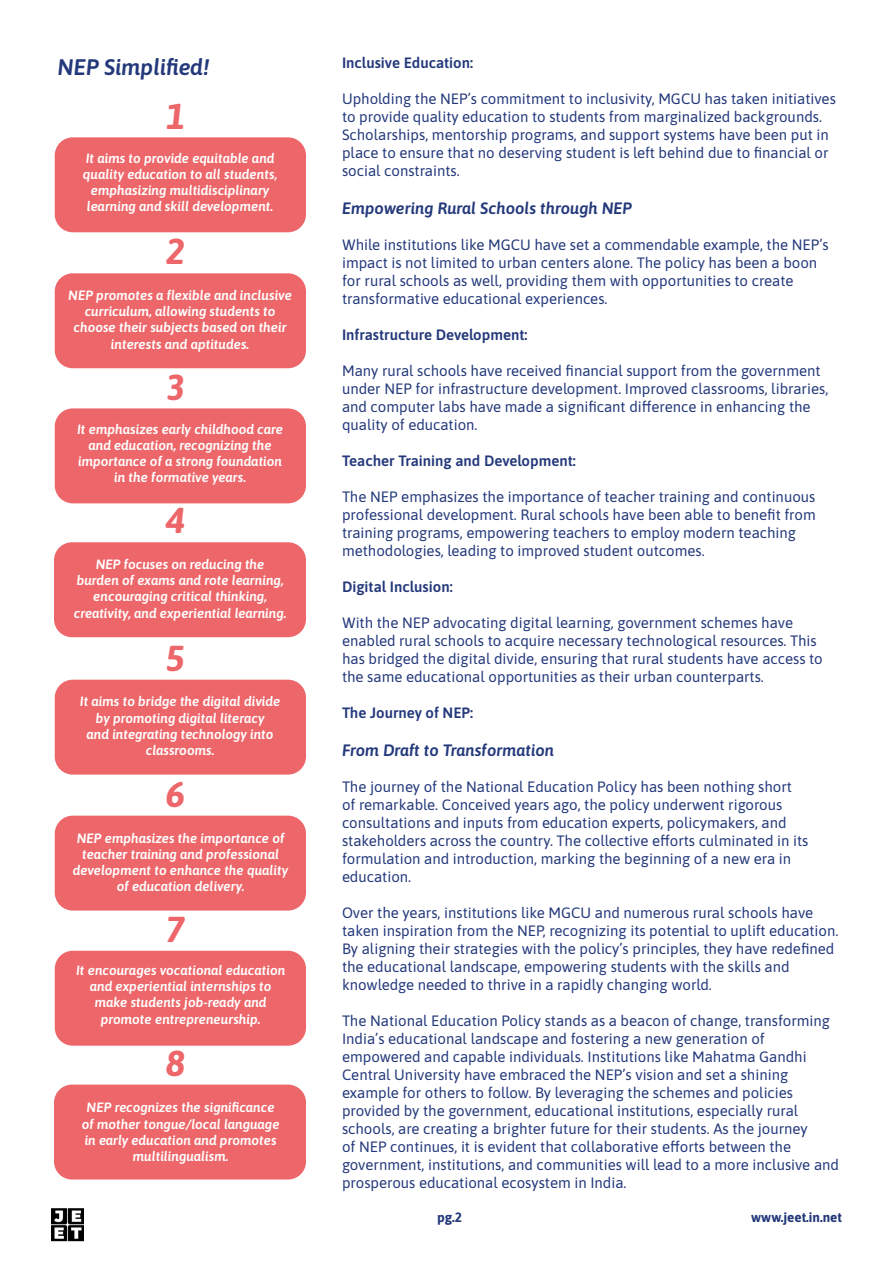
<style>
.page{position:relative;width:893px;height:1263px;background:#fff}
.page>*{position:absolute;margin:0;border:0;box-sizing:border-box;transform-origin:0 0}
.t1{font:italic 36px "Asap";color:#ed6669}
.t2{font:italic 22.5px "Asap";color:#24397b}
.t3{font:italic 16.5px "Asap";color:#24397b}
.t4{font:15px/18px "Asap";color:#24397b}
.t5{font:italic 13.5px/16.2px "Asap";color:#fff;text-align:center}
.t6{font:13.5px "Asap";color:#24397b}
</style>
<div class="page">
<img style="left:51px;top:1209px;width:32px;height:33px">
<div style="left:55px;top:137px;width:251px;height:95px;background:#ed6669;border-radius:18px"></div>
<div style="left:55px;top:680px;width:251px;height:95px;background:#ed6669;border-radius:18px"></div>
<div style="left:55px;top:273px;width:251px;height:95px;background:#ed6669;border-radius:18px"></div>
<div style="left:55px;top:816px;width:251px;height:94px;background:#ed6669;border-radius:18px"></div>
<div style="left:55px;top:408px;width:251px;height:95px;background:#ed6669;border-radius:18px"></div>
<div style="left:55px;top:951px;width:251px;height:95px;background:#ed6669;border-radius:18px"></div>
<div style="left:54px;top:542px;width:252px;height:95px;background:#ed6669;border-radius:18px"></div>
<div style="left:54px;top:1084px;width:252px;height:95px;background:#ed6669;border-radius:18px"></div>
<p class="t2" style="left:58px;top:52px;width:154px">NEP Simplified!</p>
<p class="t1" style="left:166px;top:91px;width:21px">1</p>
<p class="t5" style="left:83px;top:149px;width:196px">It aims to provide equitable and quality education to all students, emphasizing multidisciplinary learning and skill development.</p>
<p class="t1" style="left:166px;top:227px;width:21px">2</p>
<p class="t5" style="left:68px;top:287px;width:225px">NEP promotes a flexible and inclusive curriculum, allowing students to choose their subjects based on their interests and aptitudes.</p>
<p class="t1" style="left:166px;top:362px;width:21px">3</p>
<p class="t5" style="left:77px;top:420px;width:208px">It emphasizes early childhood care and education, recognizing the importance of a strong foundation in the formative years.</p>
<p class="t1" style="left:166px;top:496px;width:21px">4</p>
<p class="t5" style="left:74px;top:555px;width:214px">NEP focuses on reducing the burden of exams and rote learning, encouraging critical thinking, creativity, and experiential learning.</p>
<p class="t1" style="left:166px;top:633px;width:21px">5</p>
<p class="t5" style="left:80px;top:693px;width:202px">It aims to bridge the digital divide by promoting digital literacy<br>and integrating technology into classrooms.</p>
<p class="t1" style="left:166px;top:769px;width:21px">6</p>
<p class="t5" style="left:73px;top:829px;width:217px">NEP emphasizes the importance of teacher training and professional development to enhance the quality of education delivery.</p>
<p class="t1" style="left:166px;top:904px;width:21px">7</p>
<p class="t5" style="left:76px;top:961px;width:211px">It encourages vocational education and experiential internships to make students job-ready and promote entrepreneurship.</p>
<p class="t1" style="left:166px;top:1038px;width:21px">8</p>
<p class="t5" style="left:82px;top:1099px;width:199px">NEP recognizes the significance of mother tongue/local language in early education and promotes multilingualism.</p>
<p class="t4" style="left:342px;top:53px;width:133px">Inclusive Education:</p>
<p class="t4" style="left:342px;top:89px;width:495px">Upholding the NEP’s commitment to inclusivity, MGCU has taken initiatives to provide quality education to students from marginalized backgrounds.<br>Scholarships, mentorship programs, and support systems have been put in place to ensure that no deserving student is left behind due to financial or social constraints.</p>
<p class="t3" style="left:342px;top:197px;width:291px">Empowering Rural Schools through NEP</p>
<p class="t4" style="left:342px;top:235px;width:488px">While institutions like MGCU have set a commendable example, the NEP’s impact is not limited to urban centers alone. The policy has been a boon for rural schools as well, providing them with opportunities to create transformative educational experiences.</p>
<p class="t4" style="left:342px;top:325px;width:187px">Infrastructure Development:</p>
<p class="t4" style="left:342px;top:361px;width:488px">Many rural schools have received financial support from the government under NEP for infrastructure development. Improved classrooms, libraries, and computer labs have made a significant difference in enhancing the quality of education.</p>
<p class="t4" style="left:342px;top:451px;width:235px">Teacher Training and Development:</p>
<p class="t4" style="left:342px;top:487px;width:475px">The NEP emphasizes the importance of teacher training and continuous professional development. Rural schools have been able to benefit from training programs, empowering teachers to employ modern teaching methodologies, leading to improved student outcomes.</p>
<p class="t4" style="left:342px;top:577px;width:112px">Digital Inclusion:</p>
<p class="t4" style="left:342px;top:613px;width:482px">With the NEP advocating digital learning, government schemes have enabled rural schools to acquire necessary technological resources. This has bridged the digital divide, ensuring that rural students have access to the same educational opportunities as their urban counterparts.</p>
<p class="t4" style="left:342px;top:703px;width:133px">The Journey of NEP:</p>
<p class="t3" style="left:342px;top:738px;width:213px">From Draft to Transformation</p>
<p class="t4" style="left:342px;top:777px;width:468px">The journey of the National Education Policy has been nothing short of remarkable. Conceived years ago, the policy underwent rigorous consultations and inputs from education experts, policymakers, and stakeholders across the country. The collective efforts culminated in its formulation and introduction, marking the beginning of a new era in education.</p>
<p class="t4" style="left:342px;top:903px;width:498px">Over the years, institutions like MGCU and numerous rural schools have taken inspiration from the NEP, recognizing its potential to uplift education.<br>By aligning their strategies with the policy’s principles, they have redefined the educational landscape, empowering students with the skills and knowledge needed to thrive in a rapidly changing world.</p>
<p class="t4" style="left:342px;top:1011px;width:498px">The National Education Policy stands as a beacon of change, transforming India’s educational landscape and fostering a new generation of empowered and capable individuals. Institutions like Mahatma Gandhi Central University have embraced the NEP’s vision and set a shining example for others to follow. By leveraging the schemes and policies provided by the government, educational institutions, especially rural schools, are creating a brighter future for their students. As the journey<br>of NEP continues, it is evident that collaborative efforts between the government, institutions, and communities will lead to a more inclusive and prosperous educational ecosystem in India.</p>
<p class="t6" style="left:437px;top:1207px;width:27px">pg.2</p>
<p class="t6" style="left:751px;top:1207px;width:93px">www.jeet.in.net</p>
</div>
